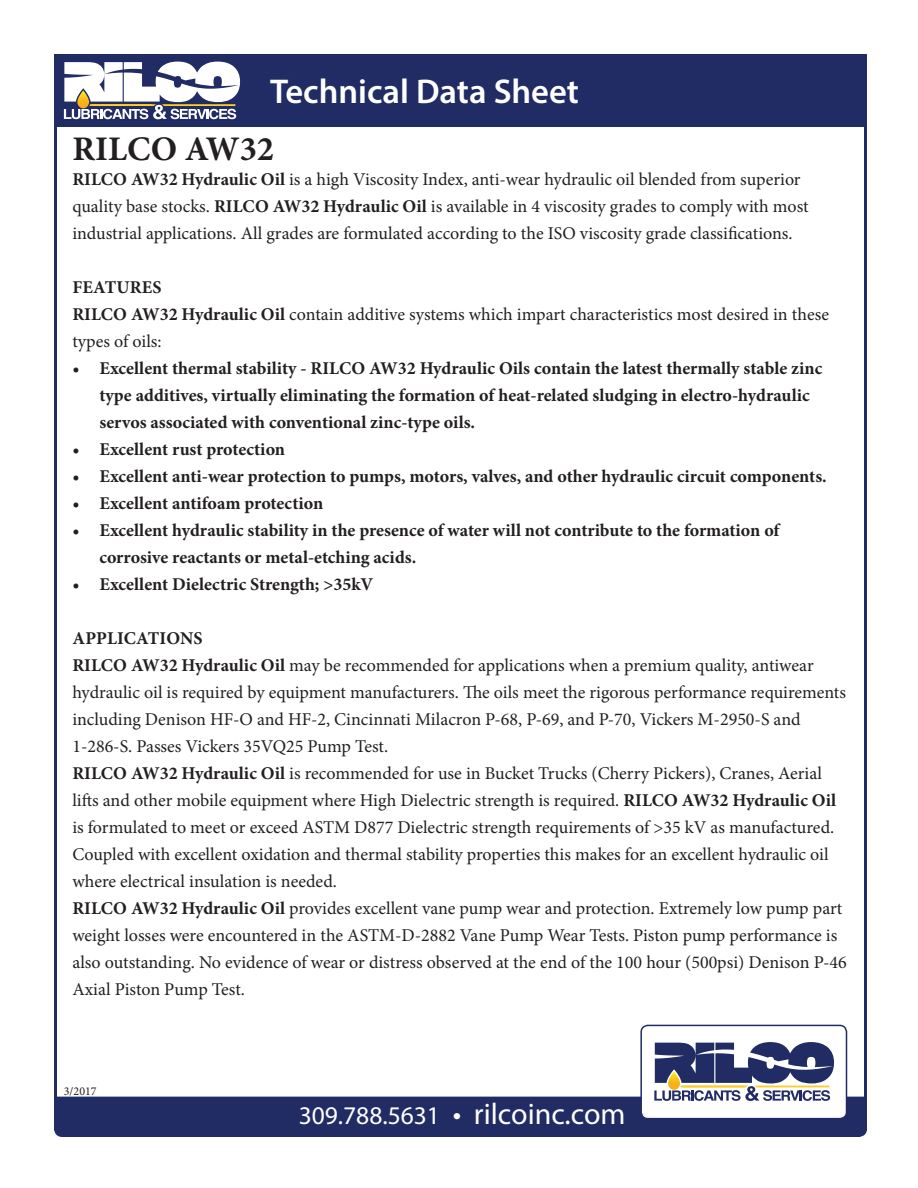
<style>
.page{position:relative;width:918px;height:1188px;background:#fff}
.page>*{position:absolute;margin:0;border:0;box-sizing:border-box;transform-origin:0 0}
.t1{font:600 34.5px "Myriad Pro";color:#fff}
.t2{font:700 34.5px "Minion Pro";color:#231f20}
.t3{font:30px "Myriad Pro";color:#fff}
.t4{font:18px/27px "Minion Pro";color:#231f20}
.t5{font:700 18px/27px "Minion Pro";color:#231f20}
.t6{font:12px "Minion Pro";color:#231f20}
.s1{font-weight:700}
.s2{font-size:25.5px}
</style>
<div class="page">
<div style="left:56px;top:1115px;width:810px;height:19px;background:#212b64;border-radius:7px"></div>
<div style="left:54px;top:1113px;width:813px;height:23px;border:3px solid #212b64;border-radius:7px"></div>
<div style="left:56px;top:1097px;width:810px;height:27px;background:#212b64"></div>
<div style="left:641px;top:1025px;width:206px;height:94px;background:#fff;border-radius:7px"></div>
<svg style="left:654px;top:1042px;width:180px;height:59px"></svg>
<div style="left:640px;top:1025px;width:207px;height:94px;border:2px solid #212b64;border-radius:7px"></div>
<div style="left:54px;top:54px;width:813px;height:72px;background:#212b64"></div>
<svg style="left:64px;top:62px;width:176px;height:57px"></svg>
<h1 class="t1" style="left:270px;top:70px;width:310px">Technical Data Sheet</h1>
<h1 class="t2" style="left:72px;top:125px;width:203px">RILCO AW32</h1>
<p class="t4" style="left:72px;top:166px;width:738px"><span class="s1">RILCO AW32 Hydraulic Oil</span> is a high Viscosity Index, anti-wear hydraulic oil blended from superior quality base stocks. <span class="s1">RILCO AW32 Hydraulic Oil</span> is available in 4 viscosity grades to comply with most industrial applications. All grades are formulated according to the ISO viscosity grade classifications.</p>
<p class="t4" style="left:72px;top:274px;width:758px"><span class="s1">FEATURES<br>RILCO AW32 Hydraulic Oil</span> contain additive systems which impart characteristics most desired in these types of oils:</p>
<p class="t5" style="left:99px;top:354px;width:724px;text-indent:-27px">• Excellent thermal stability - RILCO AW32 Hydraulic Oils contain the latest thermally stable zinc type additives, virtually eliminating the formation of heat-related sludging in electro-hydraulic servos associated with conventional zinc-type oils.</p>
<p class="t5" style="left:72px;top:435px;width:214px">• Excellent rust protection</p>
<p class="t5" style="left:72px;top:462px;width:756px">• Excellent anti-wear protection to pumps, motors, valves, and other hydraulic circuit components.</p>
<p class="t5" style="left:72px;top:489px;width:252px">• Excellent antifoam protection</p>
<p class="t5" style="left:99px;top:516px;width:682px;text-indent:-27px">• Excellent hydraulic stability in the presence of water will not contribute to the formation of corrosive reactants or metal-etching acids.</p>
<p class="t5" style="left:72px;top:570px;width:303px">• Excellent Dielectric Strength; &gt;35kV</p>
<p class="t5" style="left:72px;top:624px;width:46px">Applicatio</p>
<p class="t4" style="left:72px;top:625px;width:776px;text-indent:108px"><span class="s1">ns<br>RILCO AW32 Hydraulic Oil</span> may be recommended for applications when a premium quality, antiwear hydraulic oil is required by equipment manufacturers. The oils meet the rigorous performance requirements including Denison HF-O and HF-2, Cincinnati Milacron P-68, P-69, and P-70, Vickers M-2950-S and 1-286-S. Passes Vickers 35VQ25 Pump Test.<br><span class="s1">RILCO AW32 Hydraulic Oil</span> is recommended for use in Bucket Trucks (Cherry Pickers), Cranes, Aerial lifts and other mobile equipment where High Dielectric strength is required. <span class="s1">RILCO AW32 Hydraulic Oil </span>is formulated to meet or exceed ASTM D877 Dielectric strength requirements of &gt;35 kV as manufactured.<br>Coupled with excellent oxidation and thermal stability properties this makes for an excellent hydraulic oil where electrical insulation is needed.<br><span class="s1">RILCO AW32 Hydraulic Oil</span> provides excellent vane pump wear and protection. Extremely low pump part weight losses were encountered in the ASTM-D-2882 Vane Pump Wear Tests. Piston pump performance is also outstanding. No evidence of wear or distress observed at the end of the 100 hour (500psi) Denison P-46<br>Axial Piston Pump Test.</p>
<p class="t6" style="left:64px;top:1083px;width:34px">3/2017</p>
<h2 class="t3" style="left:299px;top:1095px;width:328px"><span class="s2">309.788.5631</span> • rilcoinc.com</h2>
</div>
